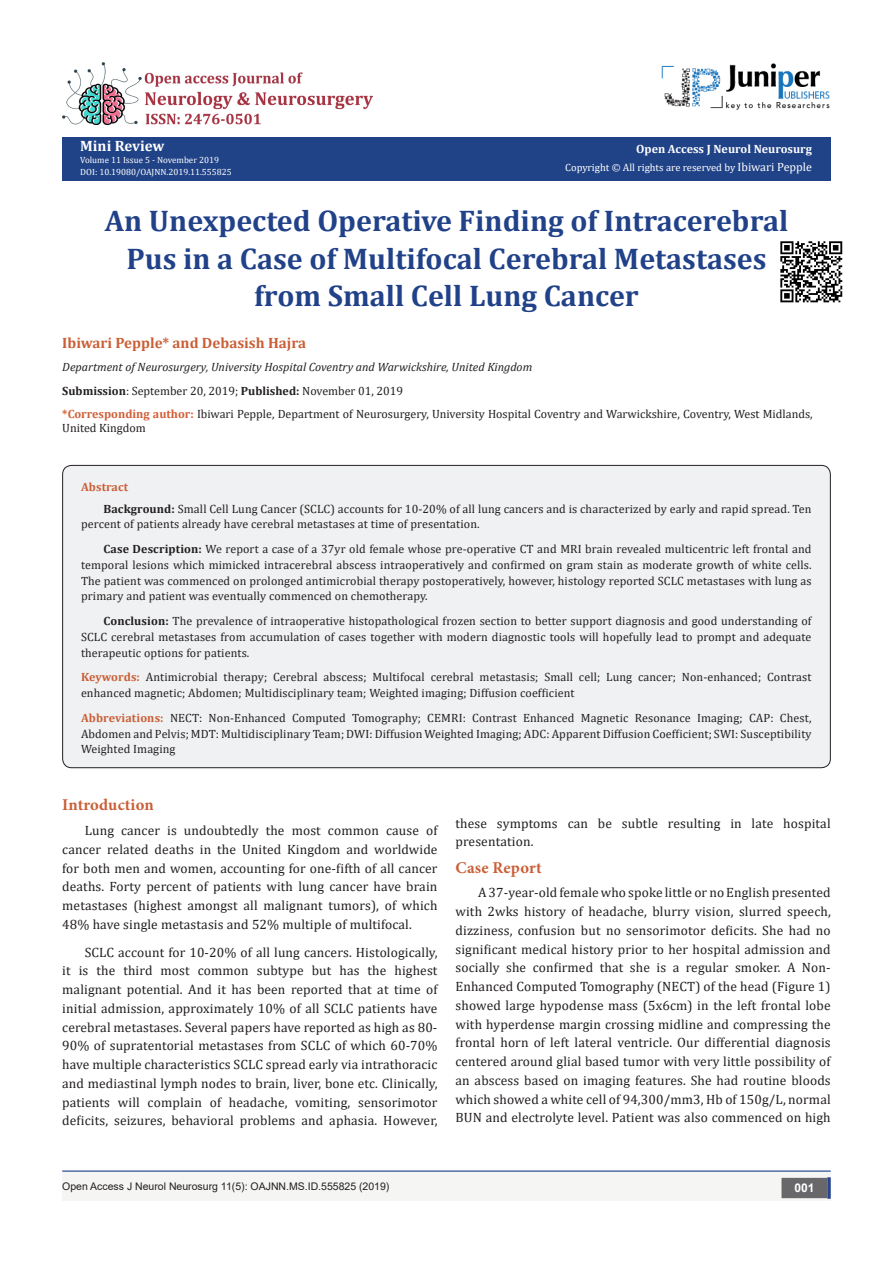
<style>
.page{position:relative;width:893px;height:1263px;background:#fff}
.page>*{position:absolute;margin:0;border:0;box-sizing:border-box;transform-origin:0 0}
.t1{font:700 30px/37.5px "Cambria";color:#214289;text-align:center}
.t2{font:700 16.5px "Minion Pro";letter-spacing:.01em;color:#ca5f37}
.t3{font:700 15px "Cambria";color:#ca5f37}
.t4{font:700 15px "Cambria";color:#fff}
.t5{font:13.5px/18.8px "Cambria";letter-spacing:.01em;color:#231f20;text-align:justify}
.t6{font:12px/15.8px "Cambria";letter-spacing:.01em;color:#231f20}
.t7{font:italic 12px "Cambria";color:#231f20}
.t8{font:700 12px "Cambria";color:#fff}
.t9{font:700 12px "Cambria";letter-spacing:.01em;color:#ca5f37}
.t10{font:700 12px "Arial";color:#fff}
.t11{font:10.5px "Arial";color:#231f20}
.t12{font:10.5px "Cambria";color:#fff}
.t13{font:9px "Cambria";color:#fff}
.s1{font-size:12px}
.s2{font-weight:700}
.s3{font-weight:700;color:#d05f38}
.s4{font-weight:700;color:#ca5f37}
</style>
<div class="page">
<div style="left:62px;top:137px;width:769px;height:43px;background:#204287"></div>
<div style="left:62px;top:1172px;width:494px;height:29px;background:#f5f5f4"></div>
<div style="left:507px;top:1172px;width:324px;height:29px;background:#f5f5f4"></div>
<div style="left:782px;top:1178px;width:45px;height:19px;background:#68676a"></div>
<div style="left:781px;top:1178px;width:46px;height:20px;border:2px solid #68676a"></div>
<svg style="left:827px;top:1177px;width:4px;height:22px"></svg>
<img style="left:661px;top:63px;width:169px;height:47px">
<hr style="left:62px;top:1170px;width:769px;height:2px;background:#183f89">
<img style="left:62px;top:62px;width:310px;height:63px">
<div style="left:63px;top:465px;width:767px;height:303px;background:#f0f1f2;border-radius:9px"></div>
<img style="left:780px;top:241px;width:63px;height:62px">
<p class="t4" style="left:80px;top:135px;width:86px">Mini Review</p>
<p class="t13" style="left:80px;top:155px;width:140px">Volume 11 Issue 5 - November 2019</p>
<p class="t13" style="left:80px;top:167px;width:153px">DOI: 10.19080/OAJNN.2019.11.555825</p>
<p class="t8" style="left:636px;top:141px;width:177px">Open Access J Neurol Neurosurg</p>
<p class="t12" style="left:565px;top:161px;width:248px">Copyright © All rights are reserved by <span class="s1">Ibiwari Pepple</span></p>
<p class="t1" style="left:105px;top:201px;width:685px">An Unexpected Operative Finding of Intracerebral<br>Pus in a Case of Multifocal Cerebral Metastases</p>
<p class="t1" style="left:254px;top:276px;width:386px">from Small Cell Lung Cancer</p>
<p class="t3" style="left:62px;top:332px;width:245px">Ibiwari Pepple* and Debasish Hajra</p>
<p class="t7" style="left:62px;top:359px;width:471px">Department of Neurosurgery, University Hospital Coventry and Warwickshire, United Kingdom</p>
<p class="t6" style="left:62px;top:382px;width:342px"><span class="s2">Submission</span>: September 20, 2019; <span class="s2">Published:</span> November 01, 2019</p>
<p class="t6" style="left:62px;top:407px;width:752px;line-height:14.4px"><span class="s3">*Corresponding author:</span> Ibiwari Pepple, Department of Neurosurgery, University Hospital Coventry and Warwickshire, Coventry, West Midlands,<br>United Kingdom</p>
<p class="t9" style="left:81px;top:478px;width:49px">Abstract</p>
<p class="t6" style="left:81px;top:501px;width:732px;text-indent:22px"><span class="s2">Background:</span> Small Cell Lung Cancer (SCLC) accounts for 10-20% of all lung cancers and is characterized by early and rapid spread. Ten percent of patients already have cerebral metastases at time of presentation.</p>
<p class="t6" style="left:81px;top:541px;width:732px;text-align:justify;text-indent:22px"><span class="s2">Case Description:</span> We report a case of a 37yr old female whose pre-operative CT and MRI brain revealed multicentric left frontal and temporal lesions which mimicked intracerebral abscess intraoperatively and confirmed on gram stain as moderate growth of white cells.<br>The patient was commenced on prolonged antimicrobial therapy postoperatively, however, histology reported SCLC metastases with lung as primary and patient was eventually commenced on chemotherapy.</p>
<p class="t6" style="left:81px;top:613px;width:732px;text-align:justify;text-indent:22px"><span class="s2">Conclusion:</span> The prevalence of intraoperative histopathological frozen section to better support diagnosis and good understanding of SCLC cerebral metastases from accumulation of cases together with modern diagnostic tools will hopefully lead to prompt and adequate therapeutic options for patients.</p>
<p class="t6" style="left:81px;top:669px;width:732px"><span class="s4">Keywords:</span> Antimicrobial therapy; Cerebral abscess; Multifocal cerebral metastasis; Small cell; Lung cancer; Non-enhanced; Contrast enhanced magnetic; Abdomen; Multidisciplinary team; Weighted imaging; Diffusion coefficient</p>
<p class="t6" style="left:81px;top:710px;width:732px;text-align:justify"><span class="s4">Abbreviations:</span> NECT: Non-Enhanced Computed Tomography; CEMRI: Contrast Enhanced Magnetic Resonance Imaging; CAP: Chest, Abdomen and Pelvis; MDT: Multidisciplinary Team; DWI: Diffusion Weighted Imaging; ADC: Apparent Diffusion Coefficient; SWI: Susceptibility Weighted Imaging</p>
<p class="t2" style="left:62px;top:793px;width:93px">Introduction</p>
<p class="t5" style="left:62px;top:821px;width:377px;text-indent:22px">Lung cancer is undoubtedly the most common cause of cancer related deaths in the United Kingdom and worldwide for both men and women, accounting for one-fifth of all cancer deaths. Forty percent of patients with lung cancer have brain metastases (highest amongst all malignant tumors), of which 48% have single metastasis and 52% multiple of multifocal.</p>
<p class="t5" style="left:62px;top:942px;width:377px;text-indent:22px">SCLC account for 10-20% of all lung cancers. Histologically, it is the third most common subtype but has the highest malignant potential. And it has been reported that at time of initial admission, approximately 10% of all SCLC patients have cerebral metastases. Several papers have reported as high as 80- 90% of supratentorial metastases from SCLC of which 60-70% have multiple characteristics SCLC spread early via intrathoracic and mediastinal lymph nodes to brain, liver, bone etc. Clinically, patients will complain of headache, vomiting, sensorimotor deficits, seizures, behavioral problems and aphasia. However,</p>
<p class="t5" style="left:455px;top:813px;width:377px">these symptoms can be subtle resulting in late hospital presentation.</p>
<p class="t2" style="left:455px;top:856px;width:88px">Case Report</p>
<p class="t5" style="left:455px;top:883px;width:377px;text-indent:22px">A 37-year-old female who spoke little or no English presented with 2wks history of headache, blurry vision, slurred speech, dizziness, confusion but no sensorimotor deficits. She had no significant medical history prior to her hospital admission and socially she confirmed that she is a regular smoker. A Non-Enhanced Computed Tomography (NECT) of the head (Figure 1) showed large hypodense mass (5x6cm) in the left frontal lobe with hyperdense margin crossing midline and compressing the frontal horn of left lateral ventricle. Our differential diagnosis centered around glial based tumor with very little possibility of an abscess based on imaging features. She had routine bloods which showed a white cell of 94,300/mm3, Hb of 150g/L, normal BUN and electrolyte level. Patient was also commenced on high</p>
<p class="t11" style="left:62px;top:1179px;width:329px">Open Access J Neurol Neurosurg 11(5): OAJNN.MS.ID.555825 (2019)</p>
<p class="t10" style="left:794px;top:1180px;width:22px">001</p>
</div>
